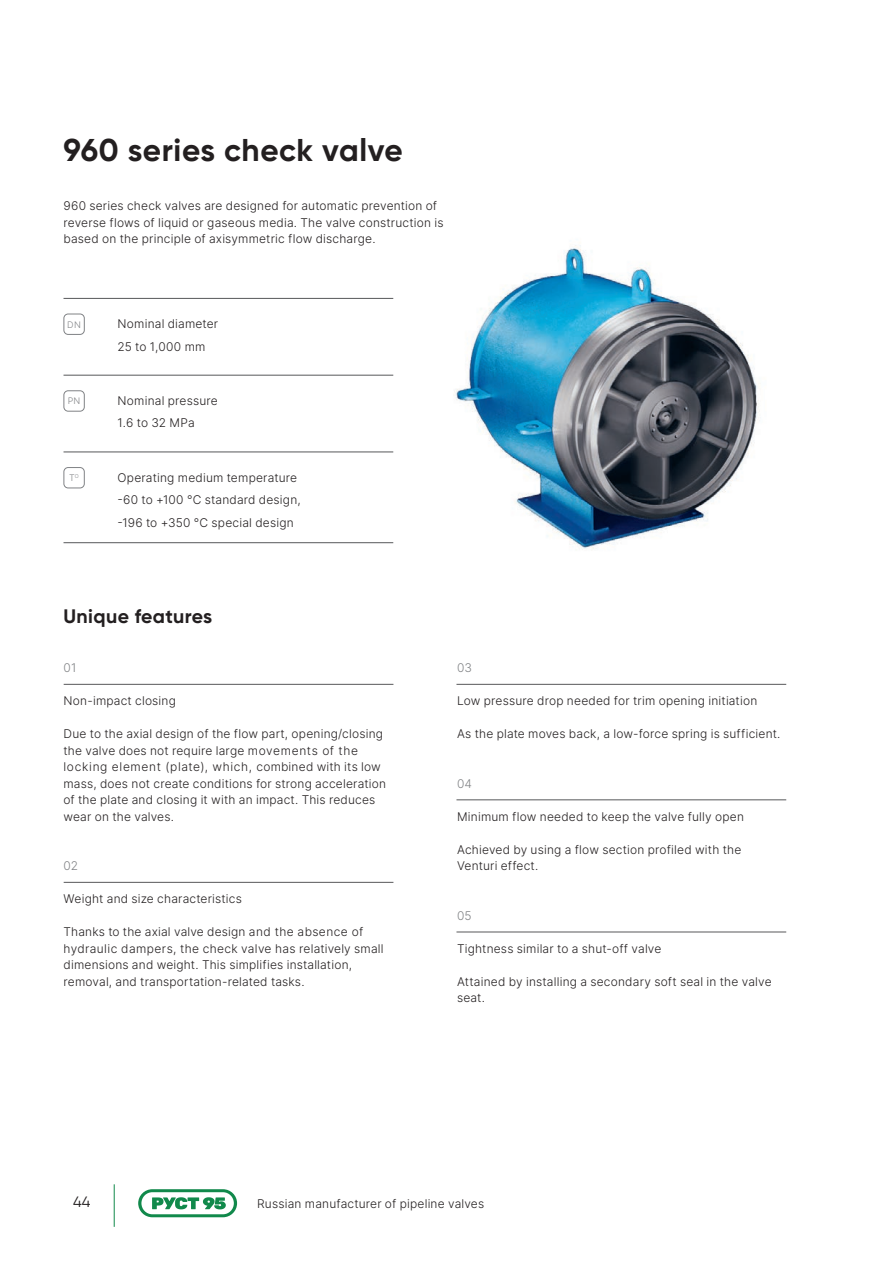
<style>
.page{position:relative;width:893px;height:1263px;background:#fff}
.page>*{position:absolute;margin:0;border:0;box-sizing:border-box;transform-origin:0 0}
.t1{font:700 31.5px "Gilroy";letter-spacing:.015em;color:#231f20}
.t2{font:700 19.5px "Gilroy";letter-spacing:.02em;color:#231f20}
.t3{font:15px "Gilroy";color:#231f20}
.t4{font:12px/16.5px "Inter Light BETA";letter-spacing:.015em;color:#231f20}
.t5{font:12px "Inter Light BETA";letter-spacing:.01em;color:#808285}
.t6{font:9px "Inter Light BETA";color:#808285}
</style>
<div class="page">
<hr style="left:114px;top:1184px;width:1px;height:43px;background:#11894b">
<svg style="left:138px;top:1189px;width:99px;height:28px"></svg>
<hr style="left:64px;top:298px;width:329px;height:1px;background:#57585a">
<div style="left:64px;top:314px;width:21px;height:21px;border:1px solid #808285;border-radius:4px"></div>
<hr style="left:64px;top:375px;width:329px;height:1px;background:#57585a">
<div style="left:64px;top:390px;width:21px;height:22px;border:1px solid #808285;border-radius:4px"></div>
<hr style="left:64px;top:452px;width:329px;height:1px;background:#57585a">
<div style="left:64px;top:467px;width:21px;height:21px;border:1px solid #808285;border-radius:4px"></div>
<hr style="left:64px;top:542px;width:329px;height:1px;background:#57585a">
<hr style="left:456px;top:684px;width:330px;height:1px;background:#57585a">
<hr style="left:456px;top:799px;width:330px;height:1px;background:#57585a">
<hr style="left:456px;top:931px;width:330px;height:1px;background:#57585a">
<hr style="left:64px;top:684px;width:329px;height:1px;background:#57585a">
<hr style="left:64px;top:882px;width:329px;height:1px;background:#57585a">
<img style="left:454px;top:245px;width:306px;height:305px">
<h1 class="t1" style="left:64px;top:130px;width:341px">960 series check valve</h1>
<p class="t4" style="left:64px;top:197px;width:382px">960 series check valves are designed for automatic prevention of reverse flows of liquid or gaseous media. The valve construction is based on the principle of axisymmetric flow discharge.</p>
<p class="t6" style="left:67px;top:318px;width:15px">DN</p>
<p class="t4" style="left:118px;top:312px;width:102px;line-height:22.5px">Nominal diameter<br>25 to 1,000 mm</p>
<p class="t6" style="left:68px;top:395px;width:14px">PN</p>
<p class="t4" style="left:118px;top:389px;width:102px;line-height:22.5px">Nominal pressure<br>1.6 to 32 MPa</p>
<p class="t6" style="left:69px;top:471px;width:11px">T<sup>O</sup></p>
<p class="t4" style="left:118px;top:466px;width:185px;line-height:22.5px">Operating medium temperature -60 to +100 °C standard design, -196 to +350 °C special design</p>
<h2 class="t2" style="left:64px;top:604px;width:150px">Unique features</h2>
<p class="t5" style="left:64px;top:659px;width:14px">01</p>
<p class="t4" style="left:64px;top:692px;width:114px">Non-impact closing</p>
<p class="t4" style="left:64px;top:725px;width:324px">Due to the axial design of the flow part, opening/closing the valve does not require large movements of the locking element (plate), which, combined with its low mass, does not create conditions for strong acceleration of the plate and closing it with an impact. This reduces wear on the valves.</p>
<p class="t5" style="left:64px;top:857px;width:16px">02</p>
<p class="t4" style="left:64px;top:890px;width:180px">Weight and size characteristics</p>
<p class="t4" style="left:64px;top:923px;width:322px">Thanks to the axial valve design and the absence of hydraulic dampers, the check valve has relatively small dimensions and weight. This simplifies installation, removal, and transportation-related tasks.</p>
<p class="t5" style="left:457px;top:659px;width:16px">03</p>
<p class="t4" style="left:457px;top:692px;width:302px">Low pressure drop needed for trim opening initiation</p>
<p class="t4" style="left:457px;top:725px;width:325px">As the plate moves back, a low-force spring is sufficient.</p>
<p class="t5" style="left:457px;top:775px;width:17px">04</p>
<p class="t4" style="left:457px;top:808px;width:288px">Minimum flow needed to keep the valve fully open</p>
<p class="t4" style="left:457px;top:841px;width:286px">Achieved by using a flow section profiled with the<br>Venturi effect.</p>
<p class="t5" style="left:457px;top:907px;width:16px">05</p>
<p class="t4" style="left:457px;top:940px;width:206px">Tightness similar to a shut-off valve</p>
<p class="t4" style="left:457px;top:973px;width:316px">Attained by installing a secondary soft seal in the valve seat.</p>
<p class="t3" style="left:73px;top:1193px;width:19px">44</p>
<p class="t4" style="left:257px;top:1195px;width:229px">Russian manufacturer of pipeline valves</p>
</div>
